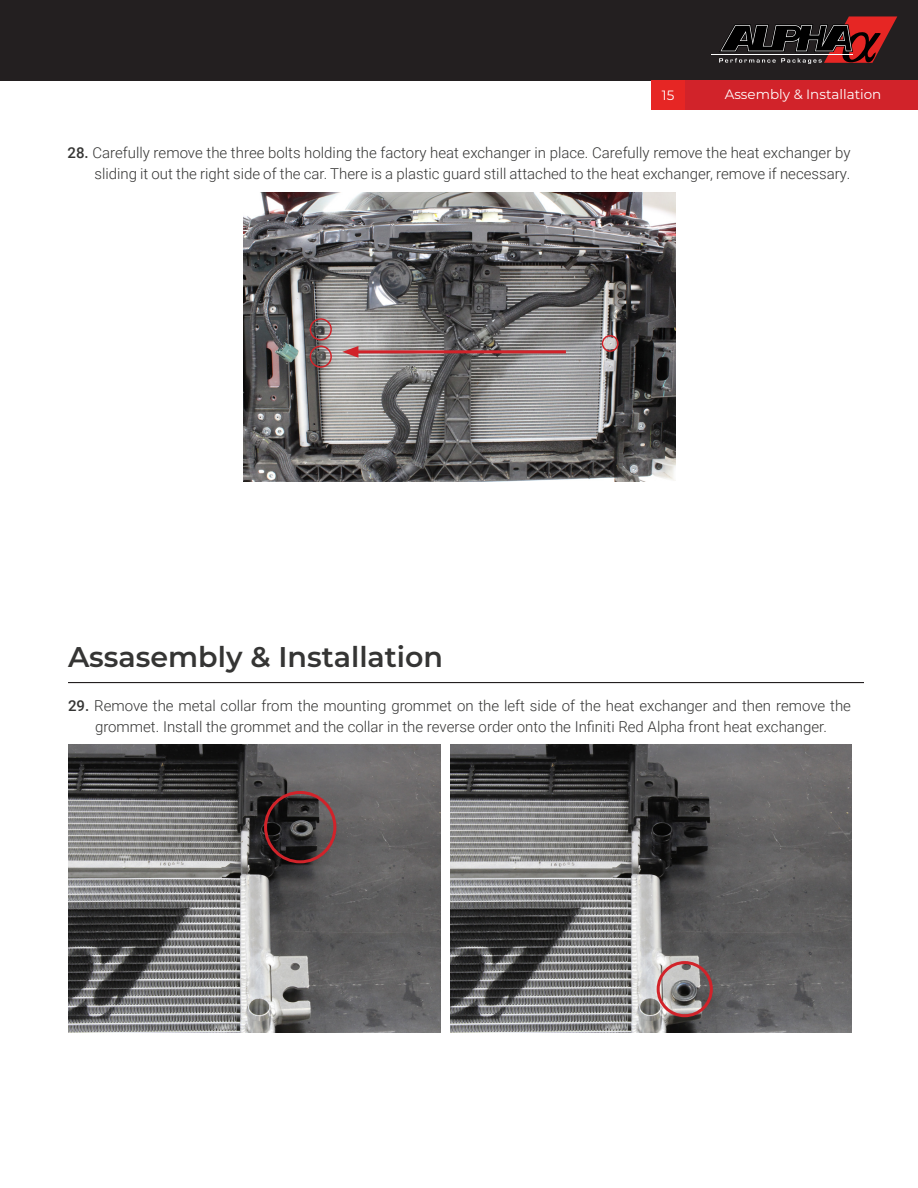
<style>
.page{position:relative;width:918px;height:1188px;background:#fff}
.page>*{position:absolute;margin:0;border:0;box-sizing:border-box;transform-origin:0 0}
.t1{font:600 28.5px "Montserrat";color:#353534}
.t2{font:300 15px/21px "Roboto";color:#353534;text-align:right}
.t3{font:13.5px "Montserrat";color:#fff}
.s1{font-weight:500}
</style>
<div class="page">
<div style="left:0;top:0;width:918px;height:80px;background:#231f20"></div>
<div style="left:652px;top:80px;width:266px;height:30px;background:#d1232a"></div>
<div style="left:651px;top:80px;width:34px;height:30px;background:#e62624"></div>
<hr style="left:712px;top:54px;width:141px;height:1px;background:#fff">
<svg style="left:719px;top:16px;width:178px;height:48px"></svg>
<img style="left:243px;top:192px;width:433px;height:289px">
<div style="left:602px;top:335px;width:17px;height:17px;border:2px solid #d1232a;border-radius:50%"></div>
<div style="left:310px;top:318px;width:22px;height:23px;border:2px solid #d1232a;border-radius:50%"></div>
<div style="left:310px;top:345px;width:22px;height:23px;border:2px solid #d1232a;border-radius:50%"></div>
<hr style="left:353px;top:350px;width:213px;height:3px;background:#d1232a">
<svg style="left:342px;top:346px;width:16px;height:12px"></svg>
<img style="left:68px;top:744px;width:373px;height:289px">
<img style="left:450px;top:744px;width:401px;height:289px">
<div style="left:264px;top:791px;width:72px;height:72px;border:3px solid #d1232a;border-radius:50%"></div>
<div style="left:657px;top:961px;width:56px;height:56px;border:3px solid #d1232a;border-radius:50%"></div>
<hr style="left:68px;top:682px;width:796px;height:1px;background:#231f20">
<p class="t3" style="left:662px;top:86px;width:14px">15</p>
<p class="t3" style="left:725px;top:85px;width:158px">Assembly &amp; Installation</p>
<p class="t2" style="left:68px;top:142px;width:785px"><span class="s1">28.</span> Carefully remove the three bolts holding the factory heat exchanger in place. Carefully remove the heat exchanger by sliding it out the right side of the car. There is a plastic guard still attached to the heat exchanger, remove if necessary.</p>
<p class="t1" style="left:68px;top:637px;width:377px">Assasembly &amp; Installation</p>
<p class="t2" style="left:68px;top:695px;width:785px;text-align:center"><span class="s1">29.</span> Remove the metal collar from the mounting grommet on the left side of the heat exchanger and then remove the grommet. Install the grommet and the collar in the reverse order onto the Infiniti Red Alpha front heat exchanger.</p>
</div>
